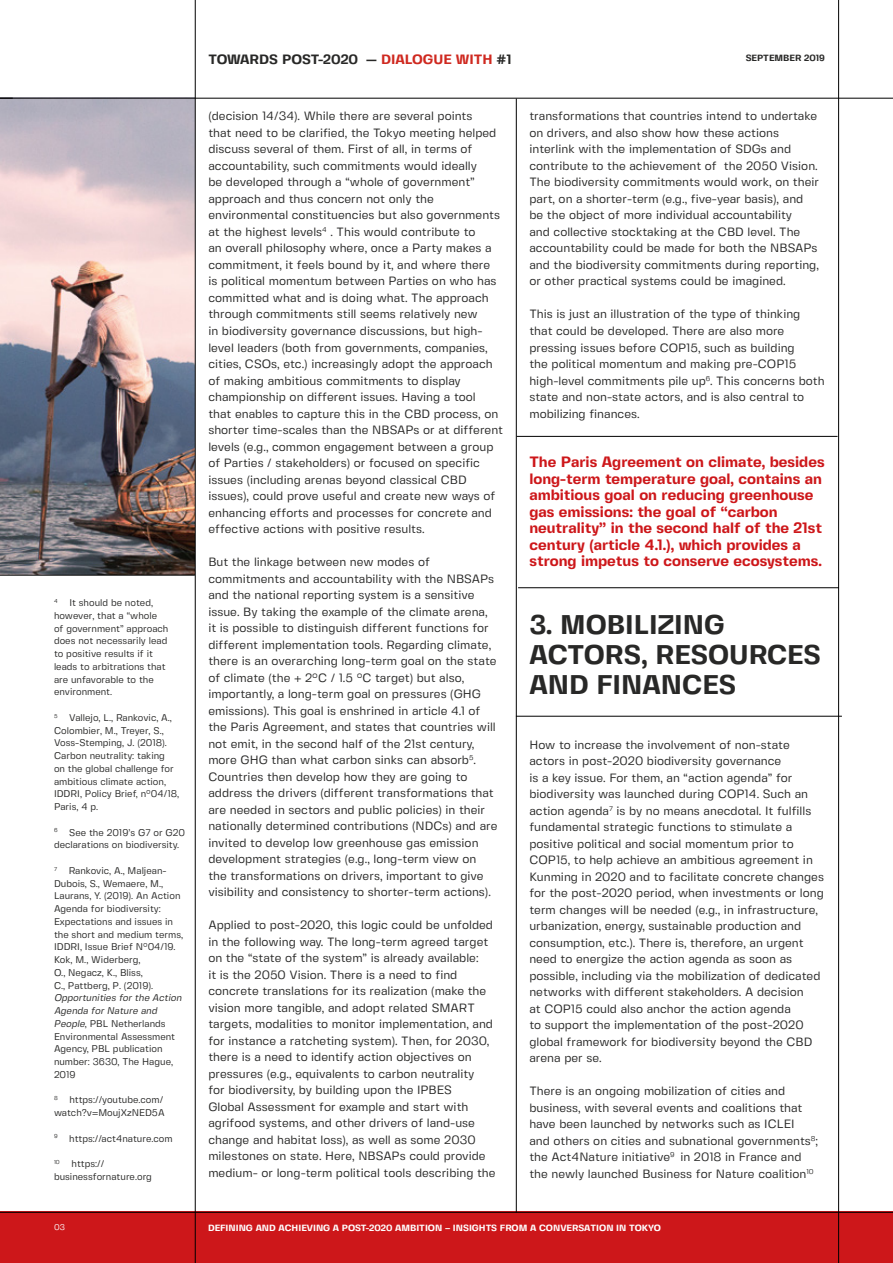
<style>
.page{position:relative;width:893px;height:1263px;background:#fff}
.page>*{position:absolute;margin:0;border:0;box-sizing:border-box;transform-origin:0 0}
.t1{font:700 27px/30px "Fivo Sans Modern";color:#282827}
.t2{font:700 15px/16.5px "Fivo Sans Modern";color:#cd171a}
.t3{font:700 13.5px "Fivo Sans Modern";color:#282827}
.t4{font:12px/16.5px "Fivo Sans Modern";color:#282827}
.t5{font:9.75px/12.8px "Fivo Sans Modern";color:#282827}
.t6{font:700 9px "Fivo Sans Modern";color:#fff}
.t7{font:700 9px "Fivo Sans Modern";color:#282827}
.t8{font:8.25px "Fivo Sans Modern";color:#fff}
.s1{font-style:italic}
.s2{color:#cf2920}
</style>
<div class="page">
<div style="left:0;top:1212px;width:893px;height:51px;background:#cd171a"></div>
<img style="left:0;top:99px;width:195px;height:476px">
<hr style="left:0;top:1212px;width:893px;height:1px;background:#000">
<hr style="left:516px;top:716px;width:326px;height:1px;background:#000">
<hr style="left:518px;top:587px;width:321px;height:1px;background:#000">
<hr style="left:517px;top:436px;width:320px;height:1px;background:#000">
<hr style="left:516px;top:99px;width:1px;height:1114px;background:#000">
<hr style="left:195px;top:0;width:1px;height:1263px;background:#000">
<hr style="left:0;top:98px;width:893px;height:1px;background:#000">
<hr style="left:0;top:575px;width:195px;height:1px;background:#000">
<hr style="left:838px;top:0;width:1px;height:1263px;background:#000">
<p class="t5" style="left:54px;top:596px;width:116px"><sup>4</sup> It should be noted, however, that a “whole of government” approach does not necessarily lead to positive results if it leads to arbitrations that are unfavorable to the environment.</p>
<p class="t5" style="left:54px;top:711px;width:127px"><sup>5</sup> Vallejo, L., Rankovic, A.,<br>Colombier, M., Treyer, S.,<br>Voss-Stemping, J. (2018).<br>Carbon neutrality: taking<br>on the global challenge for ambitious climate action,<br>IDDRI, Policy Brief, n°04/18,<br>Paris, 4 p.</p>
<p class="t5" style="left:54px;top:826px;width:133px"><sup>6</sup> See the 2019’s G7 or G20 declarations on biodiversity.</p>
<p class="t5" style="left:54px;top:864px;width:131px"><sup>7</sup> Rankovic, A., Maljean-<br>Dubois, S., Wemaere, M.,<br>Laurans, Y. (2019). An Action<br>Agenda for biodiversity:<br>Expectations and issues in the short and medium terms,<br>IDDRI, Issue Brief N°04/19.<br>Kok, M., Widerberg,<br>O., Negacz, K., Bliss,<br>C., Pattberg, P. (2019).</p>
<p class="t5" style="left:54px;top:991px;width:131px"><span class="s1">Opportunities for the Action<br>Agenda for Nature and<br>People</span>, PBL Netherlands<br>Environmental Assessment<br>Agency, PBL publication number: 3630, The Hague,<br>2019</p>
<p class="t5" style="left:54px;top:1093px;width:112px"><sup>8</sup> https://youtube.com/ watch?v=MoujXzNED5A</p>
<p class="t5" style="left:54px;top:1132px;width:120px"><sup>9</sup> https://act4nature.com</p>
<p class="t5" style="left:54px;top:1157px;width:99px"><sup>10</sup> https:// businessfornature.org</p>
<p class="t3" style="left:208px;top:51px;width:305px">TOWARDS POST-2020 — <span class="s2">DIALOGUE WITH</span> #1</p>
<p class="t7" style="left:746px;top:52px;width:81px">SEPTEMBER 2019</p>
<p class="t4" style="left:208px;top:108px;width:296px">(decision 14/34). While there are several points<br>that need to be clarified, the Tokyo meeting helped discuss several of them. First of all, in terms of accountability, such commitments would ideally<br>be developed through a “whole of government” approach and thus concern not only the environmental constituencies but also governments at the highest levels<sup>4</sup> . This would contribute to<br>an overall philosophy where, once a Party makes a commitment, it feels bound by it, and where there<br>is political momentum between Parties on who has committed what and is doing what. The approach through commitments still seems relatively new<br>in biodiversity governance discussions, but high&shy;level leaders (both from governments, companies, cities, CSOs, etc.) increasingly adopt the approach of making ambitious commitments to display championship on different issues. Having a tool<br>that enables to capture this in the CBD process, on shorter time-scales than the NBSAPs or at different levels (e.g., common engagement between a group of Parties / stakeholders) or focused on specific issues (including arenas beyond classical CBD issues), could prove useful and create new ways of enhancing efforts and processes for concrete and effective actions with positive results.</p>
<p class="t4" style="left:208px;top:553px;width:291px">But the linkage between new modes of commitments and accountability with the NBSAPs and the national reporting system is a sensitive issue. By taking the example of the climate arena, it is possible to distinguish different functions for different implementation tools. Regarding climate, there is an overarching long-term goal on the state of climate (the + 2°C / 1.5 °C target) but also, importantly, a long-term goal on pressures (GHG emissions). This goal is enshrined in article 4.1 of the Paris Agreement, and states that countries will not emit, in the second half of the 21st century, more GHG than what carbon sinks can absorb<sup>5</sup>.<br>Countries then develop how they are going to address the drivers (different transformations that are needed in sectors and public policies) in their nationally determined contributions (NDCs) and are invited to develop low greenhouse gas emission development strategies (e.g., long-term view on the transformations on drivers, important to give visibility and consistency to shorter-term actions).</p>
<p class="t4" style="left:208px;top:916px;width:289px">Applied to post-2020, this logic could be unfolded in the following way. The long-term agreed target on the “state of the system” is already available:<br>it is the 2050 Vision. There is a need to find concrete translations for its realization (make the vision more tangible, and adopt related SMART targets, modalities to monitor implementation, and for instance a ratcheting system). Then, for 2030, there is a need to identify action objectives on pressures (e.g., equivalents to carbon neutrality<br>for biodiversity, by building upon the IPBES<br>Global Assessment for example and start with agrifood systems, and other drivers of land-use change and habitat loss), as well as some 2030 milestones on state. Here, NBSAPs could provide medium- or long-term political tools describing the</p>
<p class="t4" style="left:529px;top:108px;width:291px">transformations that countries intend to undertake on drivers, and also show how these actions interlink with the implementation of SDGs and contribute to the achievement of the 2050 Vision.<br>The biodiversity commitments would work, on their part, on a shorter-term (e.g., five-year basis), and be the object of more individual accountability<br>and collective stocktaking at the CBD level. The accountability could be made for both the NBSAPs and the biodiversity commitments during reporting, or other practical systems could be imagined.</p>
<p class="t4" style="left:529px;top:306px;width:297px">This is just an illustration of the type of thinking that could be developed. There are also more pressing issues before COP15, such as building<br>the political momentum and making pre-COP15 high-level commitments pile up<sup>6</sup>. This concerns both state and non-state actors, and is also central to mobilizing finances.</p>
<p class="t2" style="left:529px;top:453px;width:297px">The Paris Agreement on climate, besides long-term temperature goal, contains an ambitious goal on reducing greenhouse gas emissions: the goal of “carbon neutrality” in the second half of the 21st century (article 4.1.), which provides a strong impetus to conserve ecosystems.</p>
<h1 class="t1" style="left:529px;top:609px;width:293px">3. MOBILIZING<br>ACTORS, RESOURCES<br>AND FINANCES</h1>
<p class="t4" style="left:529px;top:736px;width:296px">How to increase the involvement of non-state actors in post-2020 biodiversity governance<br>is a key issue. For them, an “action agenda” for biodiversity was launched during COP14. Such an action agenda<sup>7</sup> is by no means anecdotal. It fulfills fundamental strategic functions to stimulate a positive political and social momentum prior to COP15, to help achieve an ambitious agreement in Kunming in 2020 and to facilitate concrete changes for the post-2020 period, when investments or long term changes will be needed (e.g., in infrastructure, urbanization, energy, sustainable production and consumption, etc.). There is, therefore, an urgent need to energize the action agenda as soon as possible, including via the mobilization of dedicated networks with different stakeholders. A decision<br>at COP15 could also anchor the action agenda<br>to support the implementation of the post-2020 global framework for biodiversity beyond the CBD arena per se.</p>
<p class="t4" style="left:529px;top:1083px;width:290px">There is an ongoing mobilization of cities and business, with several events and coalitions that have been launched by networks such as ICLEI and others on cities and subnational governments<sup>8</sup>; the Act4Nature initiative<sup>9</sup> in 2018 in France and the newly launched Business for Nature coalition<sup>10</sup></p>
<p class="t8" style="left:54px;top:1222px;width:12px">03</p>
<p class="t6" style="left:208px;top:1222px;width:455px">DEFINING AND ACHIEVING A POST-2020 AMBITION – INSIGHTS FROM A CONVERSATION IN TOKYO</p>
</div>
